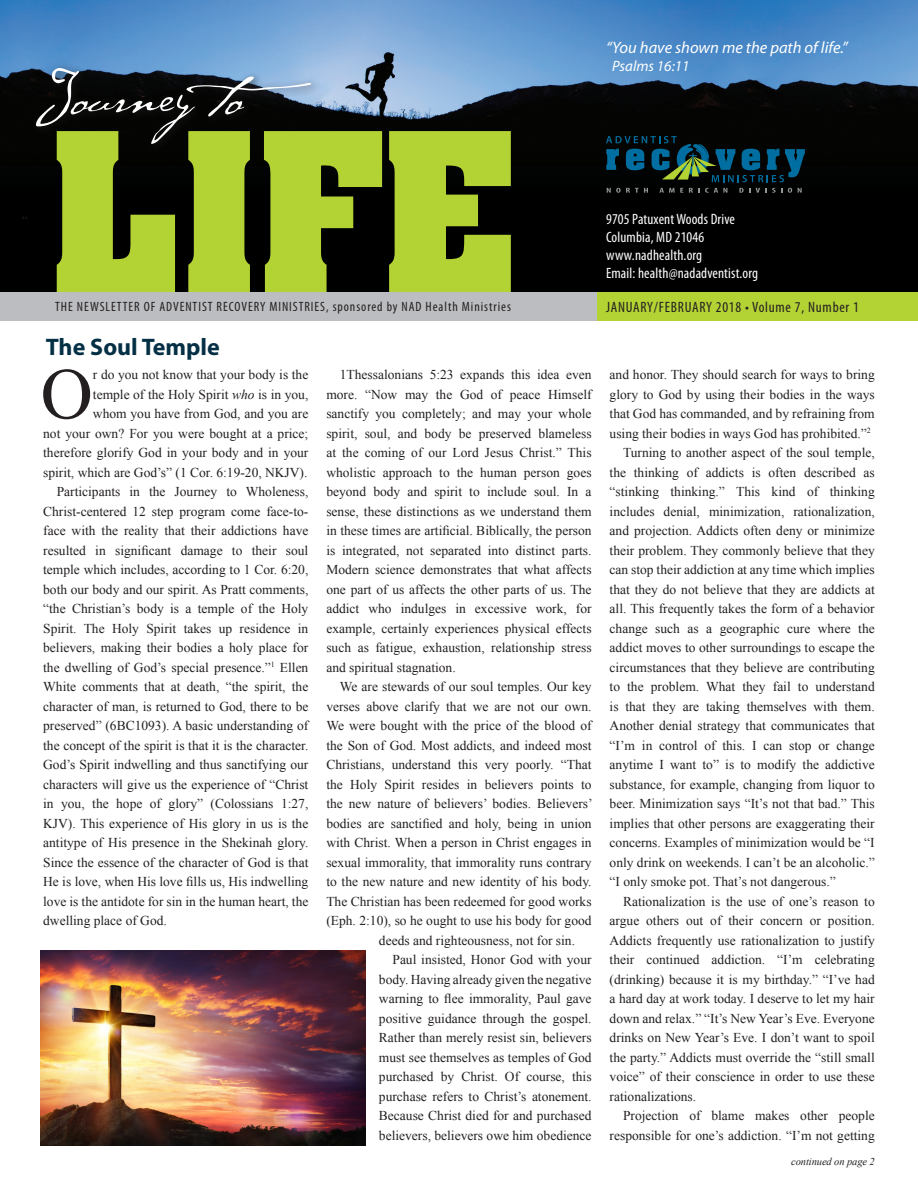
<style>
.page{position:relative;width:918px;height:1188px;background:#fff}
.page>*{position:absolute;margin:0;border:0;box-sizing:border-box;transform-origin:0 0}
.c__body_copy_first_p{font:72.45px "Times New Roman";color:#231f20}
.t1{font:59.4px "P22 Cezanne";color:#fff}
.a__headline{font:700 24px "Myriad Pro";color:#052f45}
.t2{font:italic 16.5px "Myriad Pro";color:#fff}
.t3{font:condensed 15px "Myriad Pro";letter-spacing:.01em;color:#fff}
.t4{font:condensed 15px "Myriad Pro";letter-spacing:.05em;color:#231f20}
.t5{font:italic 15px "Myriad Pro";color:#fff}
.b__body_copy{font:13.5px/19.5px "Times New Roman";color:#231f20;text-align:justify}
.c__body_copy_first_p-2{font:13.5px/19.5px "Times New Roman";color:#231f20;text-align:right}
.t6{font:condensed 13.5px "Myriad Pro";letter-spacing:.07em;color:#231f20}
.z__continued_footnot{font:italic 10.5px "Times New Roman";letter-spacing:-.01em;color:#231f20}
.s1{font-style:italic}
</style>
<div class="page">
<img style="left:0;top:0;width:918px;height:292px">
<div style="left:30px;top:62px;width:290px;height:92px;background:#231f20;opacity:.75"></div>
<svg style="left:607px;top:188px;width:41px;height:5px"></svg>
<svg style="left:659px;top:188px;width:24px;height:5px"></svg>
<svg style="left:689px;top:188px;width:38px;height:5px"></svg>
<svg style="left:739px;top:188px;width:11px;height:5px"></svg>
<svg style="left:756px;top:188px;width:26px;height:5px"></svg>
<svg style="left:788px;top:188px;width:4px;height:5px"></svg>
<svg style="left:798px;top:188px;width:4px;height:5px"></svg>
<svg style="left:606px;top:136px;width:199px;height:46px;background:#0a2d34"></svg>
<svg style="left:57px;top:131px;width:454px;height:161px;background:#7b9124"></svg>
<div style="left:0;top:292px;width:597px;height:28px;background:#bcbdc0"></div>
<div style="left:597px;top:292px;width:321px;height:28px;background:#b3d234"></div>
<img style="left:41px;top:951px;width:324px;height:194px">
<p class="t1" style="left:35px;top:55px;width:304px">Journey to</p>
<p class="t2" style="left:606px;top:37px;width:243px">“You have shown me the path of life.”</p>
<p class="t5" style="left:612px;top:56px;width:79px">Psalms 16:11</p>
<p class="b__body_copy" style="left:22px;top:210px;width:7px">“</p>
<p class="t3" style="left:606px;top:210px;width:130px">9705 Patuxent Woods Drive</p>
<p class="t3" style="left:606px;top:228px;width:100px">Columbia, MD 21046</p>
<p class="t3" style="left:606px;top:246px;width:98px">www.nadhealth.org</p>
<p class="t3" style="left:606px;top:264px;width:153px">Email: health@nadadventist.org</p>
<p class="t6" style="left:55px;top:298px;width:457px">THE NEWSLETTER OF ADVENTIST RECOVERY MINISTRIES, sponsored by NAD Health Ministries</p>
<p class="t4" style="left:606px;top:298px;width:254px">JANUARY/FEBRUARY 2018 • Volume 7, Number 1</p>
<p class="a__headline" style="left:46px;top:331px;width:176px">The Soul Temple</p>
<p class="c__body_copy_first_p" style="left:41px;top:345px;width:54px">O</p>
<p class="c__body_copy_first_p-2" style="left:43px;top:365px;width:267px">r do you not know that your body is the<br>temple of the Holy Spirit <span class="s1">who</span> is in you,<br>whom you have from God, and you are<br>not your own? For you were bought at a price; therefore glorify God in your body and in your spirit, which are God’s” (1 Cor. 6:19-20, NKJV).</p>
<p class="b__body_copy" style="left:43px;top:482px;width:267px;text-indent:14px">Participants in the Journey to Wholeness, Christ-centered 12 step program come face-to&shy;face with the reality that their addictions have resulted in significant damage to their soul temple which includes, according to 1 Cor. 6:20, both our body and our spirit. As Pratt comments, “the Christian’s body is a temple of the Holy Spirit. The Holy Spirit takes up residence in believers, making their bodies a holy place for the dwelling of God’s special presence.”<sup>1</sup> Ellen White comments that at death, “the spirit, the character of man, is returned to God, there to be preserved” (6BC1093). A basic understanding of the concept of the spirit is that it is the character.<br>God’s Spirit indwelling and thus sanctifying our characters will give us the experience of “Christ in you, the hope of glory” (Colossians 1:27, KJV). This experience of His glory in us is the antitype of His presence in the Shekinah glory.<br>Since the essence of the character of God is that He is love, when His love fills us, His indwelling love is the antidote for sin in the human heart, the dwelling place of God.</p>
<p class="b__body_copy" style="left:326px;top:365px;width:267px;text-indent:14px">1Thessalonians 5:23 expands this idea even more. “Now may the God of peace Himself sanctify you completely; and may your whole spirit, soul, and body be preserved blameless at the coming of our Lord Jesus Christ.” This wholistic approach to the human person goes beyond body and spirit to include soul. In a sense, these distinctions as we understand them in these times are artificial. Biblically, the person is integrated, not separated into distinct parts.<br>Modern science demonstrates that what affects one part of us affects the other parts of us. The addict who indulges in excessive work, for example, certainly experiences physical effects such as fatigue, exhaustion, relationship stress and spiritual stagnation.</p>
<p class="b__body_copy" style="left:340px;top:677px;width:253px">We are stewards of our soul temples. Our key</p>
<p class="b__body_copy" style="left:326px;top:696px;width:267px">verses above clarify that we are not our own.</p>
<p class="b__body_copy" style="left:326px;top:716px;width:267px">We were bought with the price of the blood of</p>
<p class="b__body_copy" style="left:326px;top:735px;width:267px">the Son of God. Most addicts, and indeed most</p>
<p class="b__body_copy" style="left:326px;top:755px;width:267px">Christians, understand this very poorly. “That</p>
<p class="b__body_copy" style="left:326px;top:774px;width:267px">the Holy Spirit resides in believers points to</p>
<p class="b__body_copy" style="left:326px;top:794px;width:268px">the new nature of believers’ bodies. Believers’</p>
<p class="b__body_copy" style="left:326px;top:813px;width:267px">bodies are sanctified and holy, being in union</p>
<p class="b__body_copy" style="left:326px;top:833px;width:267px">with Christ. When a person in Christ engages in</p>
<p class="b__body_copy" style="left:326px;top:852px;width:267px">sexual immorality, that immorality runs contrary</p>
<p class="b__body_copy" style="left:326px;top:872px;width:267px">to the new nature and new identity of his body.</p>
<p class="b__body_copy" style="left:326px;top:891px;width:267px">The Christian has been redeemed for good works</p>
<p class="b__body_copy" style="left:326px;top:911px;width:267px">(Eph. 2:10), so he ought to use his body for good</p>
<p class="b__body_copy" style="left:379px;top:930px;width:198px">deeds and righteousness, not for sin.</p>
<p class="b__body_copy" style="left:379px;top:950px;width:214px;text-indent:14px">Paul insisted, Honor God with your body. Having already given the negative warning to flee immorality, Paul gave positive guidance through the gospel.<br>Rather than merely resist sin, believers must see themselves as temples of God purchased by Christ. Of course, this purchase refers to Christ’s atonement.<br>Because Christ died for and purchased believers, believers owe him obedience</p>
<p class="b__body_copy" style="left:610px;top:365px;width:267px">and honor. They should search for ways to bring glory to God by using their bodies in the ways that God has commanded, and by refraining from using their bodies in ways God has prohibited.”<sup>2</sup></p>
<p class="b__body_copy" style="left:610px;top:443px;width:267px;text-indent:14px">Turning to another aspect of the soul temple, the thinking of addicts is often described as “stinking thinking.” This kind of thinking includes denial, minimization, rationalization, and projection. Addicts often deny or minimize their problem. They commonly believe that they can stop their addiction at any time which implies that they do not believe that they are addicts at all. This frequently takes the form of a behavior change such as a geographic cure where the addict moves to other surroundings to escape the circumstances that they believe are contributing to the problem. What they fail to understand is that they are taking themselves with them.<br>Another denial strategy that communicates that “I’m in control of this. I can stop or change anytime I want to” is to modify the addictive substance, for example, changing from liquor to beer. Minimization says “It’s not that bad.” This implies that other persons are exaggerating their concerns. Examples of minimization would be “I only drink on weekends. I can’t be an alcoholic.” “I only smoke pot. That’s not dangerous.”</p>
<p class="b__body_copy" style="left:610px;top:891px;width:267px;text-indent:14px">Rationalization is the use of one’s reason to argue others out of their concern or position.<br>Addicts frequently use rationalization to justify their continued addiction. “I’m celebrating (drinking) because it is my birthday.” “I’ve had a hard day at work today. I deserve to let my hair down and relax.” “It’s New Year’s Eve. Everyone drinks on New Year’s Eve. I don’t want to spoil the party.” Addicts must override the “still small voice” of their conscience in order to use these rationalizations.</p>
<p class="b__body_copy" style="left:610px;top:1106px;width:267px;text-align:right">Projection of blame makes other people responsible for one’s addiction. “I’m not getting</p>
<p class="z__continued_footnot" style="left:791px;top:1154px;width:85px">continued on page 2</p>
</div>
